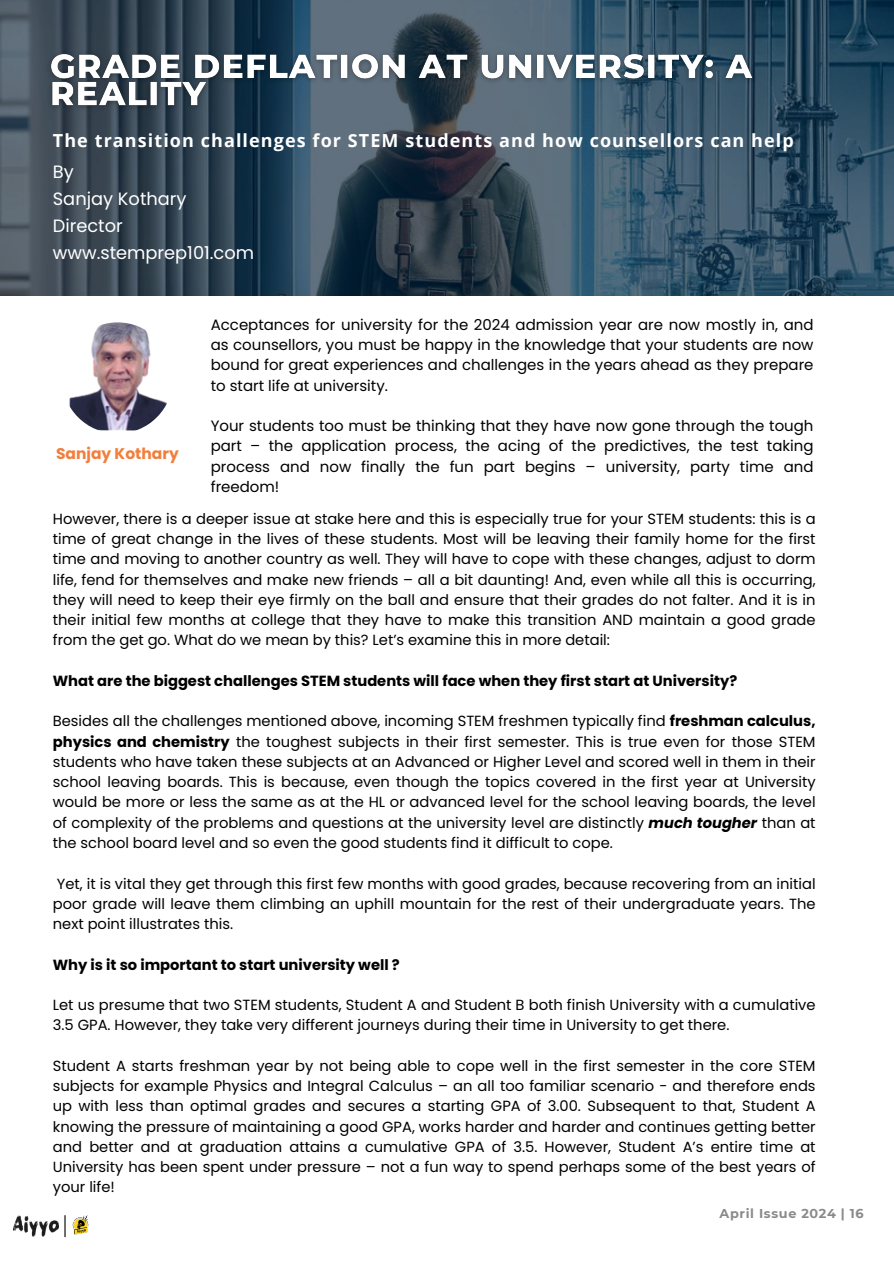
<style>
.page{position:relative;width:894px;height:1264px;background:#fff}
.page>*{position:absolute;margin:0;border:0;box-sizing:border-box;transform-origin:0 0}
.t1{font:700 18px "Open Sans";letter-spacing:.06em;color:#fff}
.t2{font:17.85px/27px "Poppins";color:#fff}
.t3{font:700 15.45px "Poppins";color:#f17e3d}
.t4{font:15px/20.2px "Poppins";color:#000;text-align:justify}
.t5{font:14.7px/20.2px "Poppins";color:#000;text-align:justify}
.t6{font:700 14.7px "Poppins";color:#000}
.t7{font:700 12.75px "Montserrat";letter-spacing:.05em;color:#8a8a8a}
.s1{font-weight:700}
.s2{font-weight:700;font-style:italic}
</style>
<div class="page">
<svg style="left:0;top:0;width:893px;height:296px;background:#364d5e"></svg>
<img style="left:62px;top:322px;width:111px;height:111px;border-radius:50%">
<img style="left:13px;top:1215px;width:45px;height:21px">
<img style="left:72px;top:1215px;width:17px;height:20px">
<hr style="left:64px;top:1215px;width:2px;height:21px;background:#000">
<img style="left:43px;top:45px;width:719px;height:71px">
<p class="t1" style="left:53px;top:128px;width:742px">The transition challenges for STEM students and how counsellors can help</p>
<h5 class="t2" style="left:53px;top:158px;width:135px">By<br>Sanjay Kothary<br>Director</h5>
<p class="t2" style="left:53px;top:239px;width:203px">www.stemprep101.com</p>
<p class="t3" style="left:56px;top:442px;width:124px">Sanjay Kothary</p>
<h5 class="t4" style="left:211px;top:314px;width:604px">Acceptances for university for the 2024 admission year are now mostly in, and as counsellors, you must be happy in the knowledge that your students are now bound for great experiences and challenges in the years ahead as they prepare to start life at university.</h5>
<h4 class="t4" style="left:211px;top:416px;width:604px">Your students too must be thinking that they have now gone through the tough part – the application process, the acing of the predictives, the test taking process and now finally the fun part begins – university, party time and freedom!</h4>
<h5 class="t5" style="left:53px;top:508px;width:764px">However, there is a deeper issue at stake here and this is especially true for your STEM students: this is a time of great change in the lives of these students. Most will be leaving their family home for the first time and moving to another country as well. They will have to cope with these changes, adjust to dorm life, fend for themselves and make new friends – all a bit daunting! And, even while all this is occurring, they will need to keep their eye firmly on the ball and ensure that their grades do not falter. And it is in their initial few months at college that they have to make this transition AND maintain a good grade from the get go. What do we mean by this? Let’s examine this in more detail:</h5>
<h5 class="t6" style="left:53px;top:670px;width:685px">What are the biggest challenges STEM students will face when they first start at University?</h5>
<p class="t5" style="left:53px;top:711px;width:764px">Besides all the challenges mentioned above, incoming STEM freshmen typically find <span class="s1">freshman calculus, physics and chemistry</span> the toughest subjects in their first semester. This is true even for those STEM students who have taken these subjects at an Advanced or Higher Level and scored well in them in their school leaving boards. This is because, even though the topics covered in the first year at University would be more or less the same as at the HL or advanced level for the school leaving boards, the level of complexity of the problems and questions at the university level are distinctly <span class="s2">much tougher</span> than at the school board level and so even the good students find it difficult to cope.</p>
<p class="t5" style="left:53px;top:873px;width:764px">Yet, it is vital they get through this first few months with good grades, because recovering from an initial poor grade will leave them climbing an uphill mountain for the rest of their undergraduate years. The next point illustrates this.</p>
<h5 class="t6" style="left:53px;top:954px;width:348px">Why is it so important to start university well ?</h5>
<h4 class="t5" style="left:53px;top:994px;width:764px">Let us presume that two STEM students, Student A and Student B both finish University with a cumulative<br>3.5 GPA. However, they take very different journeys during their time in University to get there.</h4>
<h5 class="t5" style="left:53px;top:1055px;width:764px">Student A starts freshman year by not being able to cope well in the first semester in the core STEM subjects for example Physics and Integral Calculus – an all too familiar scenario - and therefore ends up with less than optimal grades and secures a starting GPA of 3.00. Subsequent to that, Student A knowing the pressure of maintaining a good GPA, works harder and harder and continues getting better and better and at graduation attains a cumulative GPA of 3.5. However, Student A’s entire time at University has been spent under pressure – not a fun way to spend perhaps some of the best years of your life!</h5>
<p class="t7" style="left:719px;top:1205px;width:145px">April Issue 2024 | 16</p>
</div>
